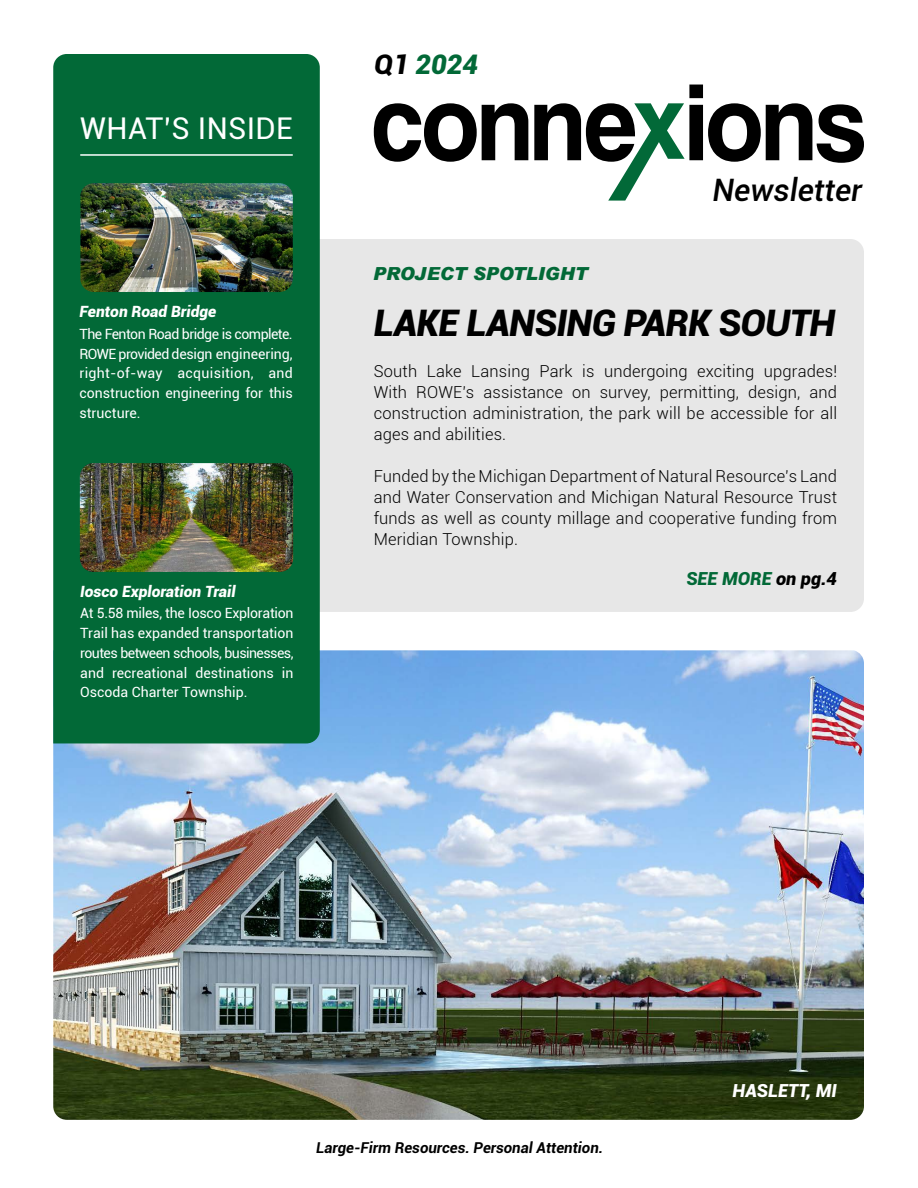
<style>
.page{position:relative;width:918px;height:1188px;background:#fff}
.page>*{position:absolute;margin:0;border:0;box-sizing:border-box;transform-origin:0 0}
.t1{font:italic 900 36.6px "Roboto";letter-spacing:-.02em;color:#000}
.t2{font:italic 500 30.9px "Roboto";color:#000}
.t3{font:30px "Roboto";letter-spacing:.01em;color:#fff}
.t4{font:italic 900 27px "Roboto";color:#026937}
.t5{font:italic 900 18px "Arial";color:#026937}
.t6{font:italic 900 18px "Roboto";color:#026937}
.t7{font:italic 900 18px "Roboto";color:#fff}
.t8{font:300 16.5px/21px "Roboto";letter-spacing:.01em;color:#000;text-align:justify}
.t9{font:italic 900 15.45px "Roboto";color:#fff}
.t10{font:italic 700 15px "Roboto";color:#000}
.t11{font:14.1px/19.8px "Roboto";color:#fff;text-align:justify}
.s1{color:#000}
</style>
<div class="page">
<div style="left:79px;top:239px;width:785px;height:373px;background:#e7e7e7;border-radius:14px"></div>
<img style="left:53px;top:650px;width:811px;height:470px">
<svg style="left:374px;top:103px;width:154px;height:59px"></svg>
<svg style="left:534px;top:85px;width:330px;height:116px"></svg>
<div style="left:53px;top:54px;width:267px;height:689px;background:#026937"></div>
<img style="left:80px;top:183px;width:213px;height:109px">
<img style="left:80px;top:463px;width:213px;height:109px">
<hr style="left:80px;top:154px;width:213px;height:2px;background:#fff">
<h3 class="t3" style="left:80px;top:107px;width:214px">WHAT’S INSIDE</h3>
<p class="t9" style="left:79px;top:301px;width:138px">Fenton Road Bridge</p>
<p class="t11" style="left:79px;top:323px;width:215px">The Fenton Road bridge is complete.<br>ROWE provided design engineering, right-of-way acquisition, and construction engineering for this structure.</p>
<p class="t9" style="left:80px;top:580px;width:157px">Iosco Exploration Trail</p>
<p class="t11" style="left:80px;top:603px;width:215px">At 5.58 miles, the Iosco Exploration Trail has expanded transportation routes between schools, businesses, and recreational destinations in Oscoda Charter Township.</p>
<h3 class="t4" style="left:374px;top:46px;width:105px"><span class="s1">Q1</span> 2024</h3>
<h2 class="t2" style="left:712px;top:168px;width:151px">Newsletter</h2>
<p class="t5" style="left:373px;top:262px;width:216px">PROJECT SPOTLIGHT</p>
<h1 class="t1" style="left:374px;top:297px;width:463px">LAKE LANSING PARK SOUTH</h1>
<p class="t8" style="left:374px;top:360px;width:465px">South Lake Lansing Park is undergoing exciting upgrades!<br>With ROWE’s assistance on survey, permitting, design, and construction administration, the park will be accessible for all ages and abilities.</p>
<p class="t8" style="left:374px;top:465px;width:465px">Funded by the Michigan Department of Natural Resource’s Land and Water Conservation and Michigan Natural Resource Trust funds as well as county millage and cooperative funding from Meridian Township.</p>
<p class="t6" style="left:686px;top:566px;width:152px">SEE MORE <span class="s1">on pg.4</span></p>
<p class="t10" style="left:316px;top:1137px;width:289px">Large-Firm Resources. Personal Attention.</p>
<p class="t7" style="left:733px;top:1078px;width:106px">HASLETT, MI</p>
</div>
